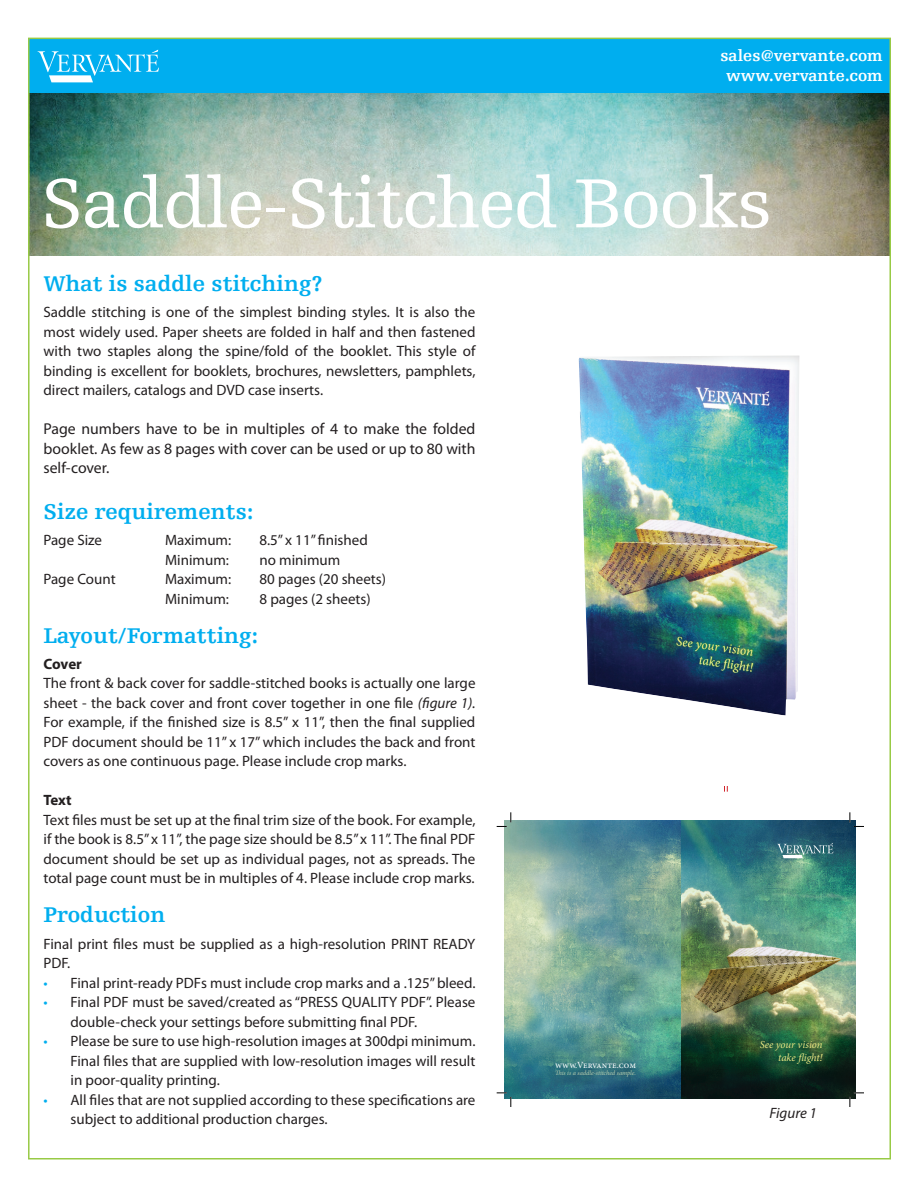
<style>
.page{position:relative;width:918px;height:1188px;background:#fff}
.page>*{position:absolute;margin:0;border:0;box-sizing:border-box;transform-origin:0 0}
.t1{font:73.5px "Egyptienne FLT Std";letter-spacing:-.03em;color:#fff}
.t2{font:700 22.5px "Egyptienne FLT Std";color:#00aeef}
.t3{font:700 16.5px/19.8px "Egyptienne FLT Std";color:#fff;text-align:center}
.t4{font:15.75px/19.5px "Myriad Pro";color:#231f20;text-align:justify}
.t5{font:15px/19.5px "Myriad Pro";color:#231f20;text-align:justify}
.t6{font:700 15px "Myriad Pro";letter-spacing:-.01em;color:#231f20}
.t7{font:italic 15px "Myriad Pro";color:#231f20}
.t8{font:italic 10.8px/12.9px "Minion Pro";letter-spacing:-.01em;color:#ede985;text-align:right}
.t9{font:9.45px "Minion Pro";color:#fff}
.t10{font:italic 6.6px "Minion Pro";letter-spacing:-.005em;color:#b9d1b0}
.s1{font-style:italic}
.s2{color:#00aeef}
</style>
<div class="page">
<img style="left:31px;top:92px;width:857px;height:163px">
<div style="left:28px;top:38px;width:863px;height:54px;background:#00aeef"></div>
<svg style="left:38px;top:50px;width:121px;height:32px"></svg>
<svg style="left:724px;top:786px;width:4px;height:6px"></svg>
<img style="left:505px;top:821px;width:351px;height:278px">
<svg style="left:777px;top:843px;width:56px;height:15px"></svg>
<svg style="left:497px;top:812px;width:15px;height:15px"></svg>
<svg style="left:497px;top:1092px;width:15px;height:15px"></svg>
<svg style="left:849px;top:812px;width:15px;height:15px"></svg>
<svg style="left:849px;top:1092px;width:15px;height:15px"></svg>
<img style="left:579px;top:355px;width:220px;height:360px">
<p class="t3" style="left:720px;top:46px;width:164px">sales@vervante.com www.vervante.com</p>
<h1 class="t1" style="left:42px;top:163px;width:733px">Saddle-Stitched Books</h1>
<h2 class="t2" style="left:44px;top:271px;width:281px">What is saddle stitching?</h2>
<p class="t5" style="left:44px;top:302px;width:434px">Saddle stitching is one of the simplest binding styles. It is also the most widely used. Paper sheets are folded in half and then fastened with two staples along the spine/fold of the booklet. This style of binding is excellent for booklets, brochures, newsletters, pamphlets, direct mailers, catalogs and DVD case inserts.</p>
<p class="t4" style="left:44px;top:419px;width:434px">Page numbers have to be in multiples of 4 to make the folded booklet. As few as 8 pages with cover can be used or up to 80 with self-cover.</p>
<h2 class="t2" style="left:44px;top:499px;width:211px">Size requirements:</h2>
<p class="t5" style="left:44px;top:530px;width:60px">Page Size</p>
<p class="t5" style="left:165px;top:530px;width:68px">Maximum:</p>
<p class="t5" style="left:260px;top:530px;width:110px">8.5” x 11” finished</p>
<p class="t5" style="left:165px;top:550px;width:65px">Minimum:</p>
<p class="t5" style="left:260px;top:550px;width:82px">no minimum</p>
<p class="t5" style="left:44px;top:569px;width:74px">Page Count</p>
<p class="t5" style="left:165px;top:569px;width:68px">Maximum:</p>
<p class="t5" style="left:260px;top:569px;width:128px">80 pages (20 sheets)</p>
<p class="t5" style="left:165px;top:589px;width:65px">Minimum:</p>
<p class="t5" style="left:260px;top:589px;width:113px">8 pages (2 sheets)</p>
<h2 class="t2" style="left:44px;top:623px;width:216px">Layout/Formatting:</h2>
<p class="t6" style="left:44px;top:654px;width:40px">Cover</p>
<p class="t5" style="left:44px;top:673px;width:434px">The front &amp; back cover for saddle-stitched books is actually one large sheet - the back cover and front cover together in one file <span class="s1">(figure 1).<br></span>For example, if the finished size is 8.5” x 11”, then the final supplied PDF document should be 11” x 17” which includes the back and front covers as one continuous page. Please include crop marks.</p>
<p class="t6" style="left:44px;top:791px;width:30px">Text</p>
<p class="t5" style="left:44px;top:810px;width:433px">Text files must be set up at the final trim size of the book. For example, if the book is 8.5” x 11”, the page size should be 8.5” x 11”. The final PDF document should be set up as individual pages, not as spreads. The total page count must be in multiples of 4. Please include crop marks.</p>
<h2 class="t2" style="left:44px;top:903px;width:123px">Production</h2>
<p class="t5" style="left:44px;top:934px;width:433px">Final print files must be supplied as a high-resolution PRINT READY<br>PDF.</p>
<p class="t5" style="left:44px;top:973px;width:434px"><span class="s2">•</span> Final print-ready PDFs must include crop marks and a .125” bleed.</p>
<p class="t5" style="left:70px;top:992px;width:406px;text-indent:-27px"><span class="s2">•</span> Final PDF must be saved/created as “PRESS QUALITY PDF”. Please double-check your settings before submitting final PDF.</p>
<p class="t5" style="left:70px;top:1031px;width:406px;text-indent:-27px"><span class="s2">•</span> Please be sure to use high-resolution images at 300dpi minimum.<br>Final files that are supplied with low-resolution images will result in poor-quality printing.</p>
<p class="t5" style="left:70px;top:1090px;width:407px;text-indent:-27px"><span class="s2">•</span> All files that are not supplied according to these specifications are subject to additional production charges.</p>
<p class="t9" style="left:555px;top:1058px;width:83px">www.Vervante.com</p>
<p class="t10" style="left:555px;top:1069px;width:83px">This is a saddle-stitched sample.</p>
<p class="t8" style="left:760px;top:1038px;width:64px">See your vision take flight!</p>
<p class="t7" style="left:770px;top:1104px;width:49px">Figure 1</p>
</div>
